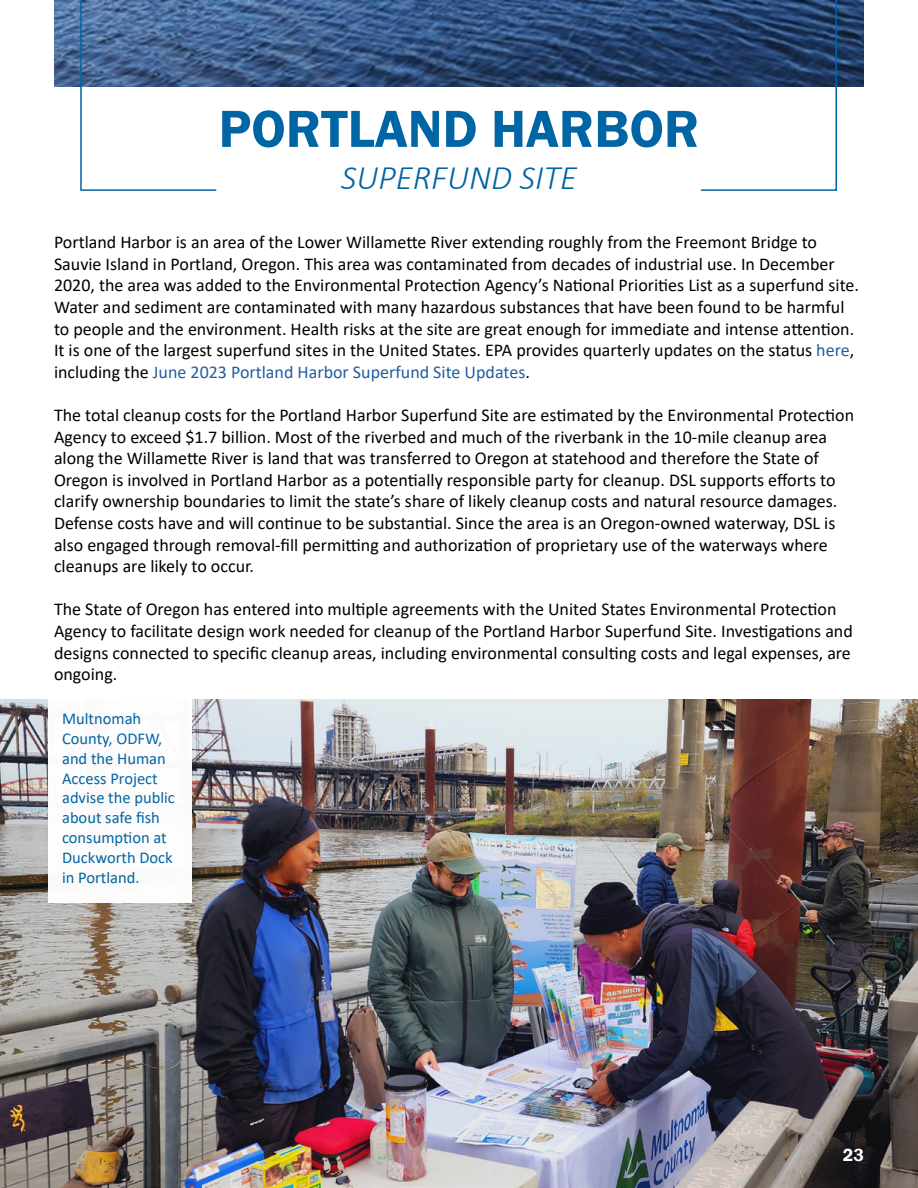
<style>
.page{position:relative;width:918px;height:1188px;background:#fff}
.page>*{position:absolute;margin:0;border:0;box-sizing:border-box;transform-origin:0 0}
.t1{font:600 54px "Franklin Gothic";color:#0065a4}
.t2{font:italic 300 34.5px "Calibri";color:#0065a4}
.t3{font:18px/21.6px "Calibri";color:#000}
.t4{font:600 18px "Franklin Gothic";color:#fff}
.t5{font:16.5px/19.8px "Calibri";color:#0065a4}
.s1{color:#215e9e}
</style>
<div class="page">
<img style="left:54px;top:0;width:810px;height:87px">
<svg style="left:79px;top:0;width:139px;height:191px"></svg>
<svg style="left:699px;top:0;width:139px;height:191px"></svg>
<img style="left:0;top:700px;width:918px;height:488px">
<div style="left:49px;top:698px;width:143px;height:205px;background:#fff"></div>
<h1 class="t1" style="left:219px;top:96px;width:482px">PORTLAND HARBOR</h1>
<h2 class="t2" style="left:341px;top:156px;width:237px">SUPERFUND SITE</h2>
<p class="t3" style="left:54px;top:231px;width:807px">Portland Harbor is an area of the Lower Willamette River extending roughly from the Freemont Bridge to Sauvie Island in Portland, Oregon. This area was contaminated from decades of industrial use. In December 2020, the area was added to the Environmental Protection Agency’s National Priorities List as a superfund site.<br>Water and sediment are contaminated with many hazardous substances that have been found to be harmful to people and the environment. Health risks at the site are great enough for immediate and intense attention.<br>It is one of the largest superfund sites in the United States. EPA provides quarterly updates on the status <span class="s1">here</span>, including the <span class="s1">June 2023 Portland Harbor Superfund Site Updates</span>.</p>
<p class="t3" style="left:54px;top:404px;width:802px">The total cleanup costs for the Portland Harbor Superfund Site are estimated by the Environmental Protection Agency to exceed $1.7 billion. Most of the riverbed and much of the riverbank in the 10-mile cleanup area along the Willamette River is land that was transferred to Oregon at statehood and therefore the State of Oregon is involved in Portland Harbor as a potentially responsible party for cleanup. DSL supports efforts to clarify ownership boundaries to limit the state’s share of likely cleanup costs and natural resource damages.<br>Defense costs have and will continue to be substantial. Since the area is an Oregon-owned waterway, DSL is also engaged through removal-fill permitting and authorization of proprietary use of the waterways where cleanups are likely to occur.</p>
<p class="t3" style="left:54px;top:598px;width:800px">The State of Oregon has entered into multiple agreements with the United States Environmental Protection Agency to facilitate design work needed for cleanup of the Portland Harbor Superfund Site. Investigations and designs connected to specific cleanup areas, including environmental consulting costs and legal expenses, are ongoing.</p>
<p class="t5" style="left:62px;top:708px;width:114px">Multnomah<br>County, ODFW, and the Human<br>Access Project advise the public about safe fish consumption at<br>Duckworth Dock in Portland.</p>
<p class="t4" style="left:843px;top:1144px;width:23px">23</p>
</div>
